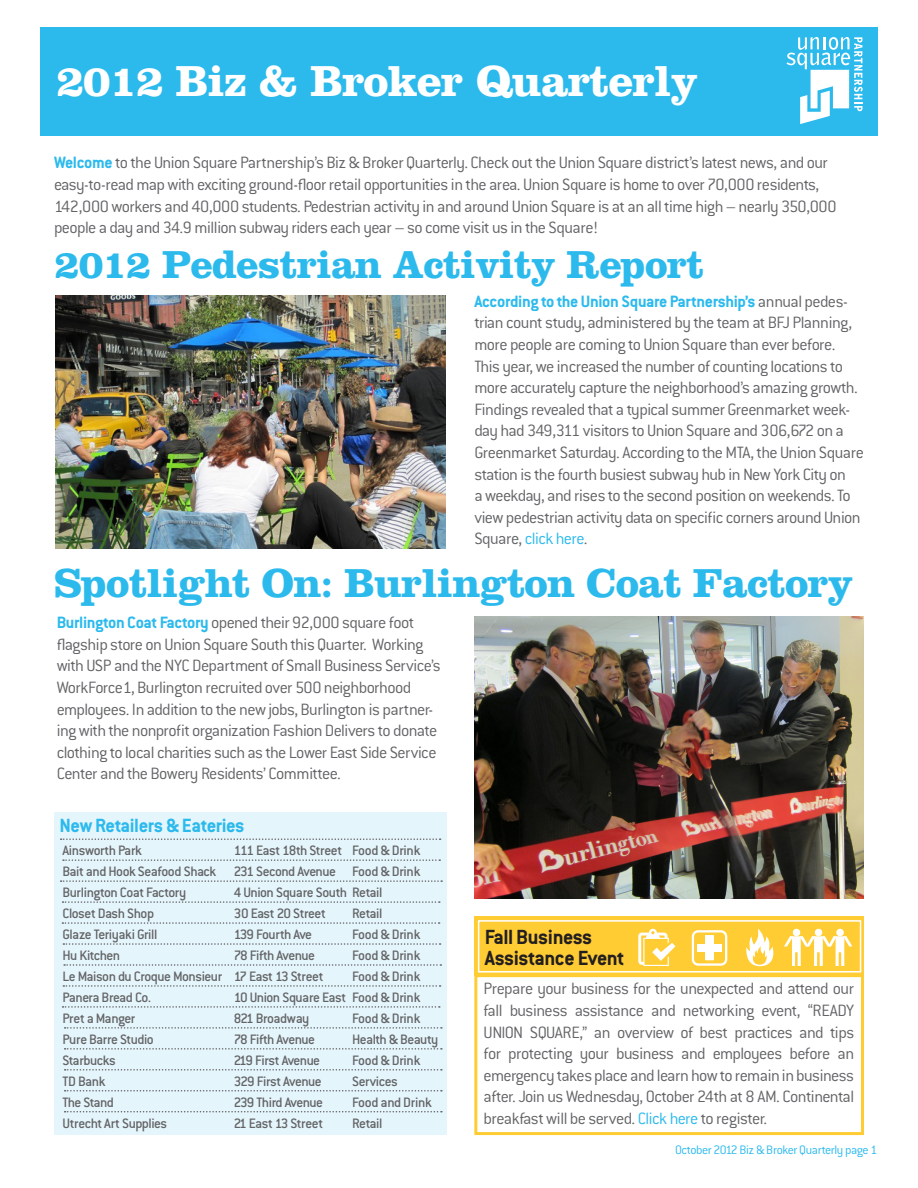
<style>
.page{position:relative;width:918px;height:1188px;background:#fff}
.page>*{position:absolute;margin:0;border:0;box-sizing:border-box;transform-origin:0 0}
.t1{font:700 45px "Clarendon LT Std";letter-spacing:-.02em;color:#fff}
.t2{font:700 42px "Clarendon LT Std";letter-spacing:-.02em;color:#2cbaed}
.t3{font:700 40.5px "Clarendon LT Std";letter-spacing:-.02em;color:#2cbaed}
.t4{font:700 22.5px "Conduit ITC Std";letter-spacing:-.02em;color:#231f20}
.t5{font:700 21px "Conduit ITC Std";letter-spacing:-.02em;color:#2cbaed}
.t6{font:300 18px/21.6px "Conduit ITC Std";letter-spacing:-.035em;color:#636466}
.t7{font:500 15px "Conduit ITC Std";letter-spacing:-.035em;color:#636466}
.t8{font:300 13.5px "Conduit ITC Std";letter-spacing:-.035em;color:#2cbaed}
.s1{font-weight:700;color:#2cbaed}
.s2{color:#2cbaed}
</style>
<div class="page">
<div style="left:40px;top:27px;width:838px;height:109px;background:#2cbaed"></div>
<svg style="left:786px;top:37px;width:77px;height:87px"></svg>
<div style="left:55px;top:812px;width:392px;height:323px;background:#e5f5fc"></div>
<div style="left:474px;top:916px;width:390px;height:60px;background:#fc3"></div>
<div style="left:474px;top:974px;width:390px;height:161px;border:3px solid #fc3"></div>
<svg style="left:63px;top:859px;width:377px;height:2px"></svg>
<svg style="left:61px;top:838px;width:380px;height:2px"></svg>
<svg style="left:61px;top:880px;width:381px;height:2px"></svg>
<svg style="left:62px;top:922px;width:378px;height:2px"></svg>
<svg style="left:63px;top:901px;width:377px;height:2px"></svg>
<svg style="left:63px;top:943px;width:378px;height:2px"></svg>
<svg style="left:64px;top:964px;width:377px;height:2px"></svg>
<svg style="left:63px;top:985px;width:378px;height:2px"></svg>
<svg style="left:63px;top:1006px;width:377px;height:2px"></svg>
<svg style="left:65px;top:1027px;width:377px;height:2px"></svg>
<svg style="left:65px;top:1048px;width:377px;height:2px"></svg>
<svg style="left:65px;top:1069px;width:377px;height:2px"></svg>
<svg style="left:65px;top:1090px;width:377px;height:2px"></svg>
<svg style="left:65px;top:1111px;width:377px;height:1px"></svg>
<img style="left:474px;top:617px;width:390px;height:282px">
<img style="left:55px;top:296px;width:391px;height:253px">
<svg style="left:638px;top:929px;width:37px;height:37px"></svg>
<div style="left:692px;top:930px;width:35px;height:36px;border:2px solid #fff;border-radius:5px"></div>
<svg style="left:697px;top:935px;width:25px;height:26px"></svg>
<svg style="left:746px;top:929px;width:28px;height:37px"></svg>
<div style="left:815px;top:929px;width:7px;height:7px;background:#fff;border-radius:50%"></div>
<div style="left:793px;top:929px;width:7px;height:7px;background:#fff;border-radius:50%"></div>
<svg style="left:784px;top:936px;width:68px;height:30px"></svg>
<div style="left:836px;top:929px;width:8px;height:7px;background:#fff;border-radius:50%"></div>
<div style="left:478px;top:920px;width:383px;height:53px;border:2px solid #fff"></div>
<h1 class="t1" style="left:57px;top:54px;width:643px">2012 Biz &amp; Broker Quarterly</h1>
<p class="t6" style="left:54px;top:152px;width:784px"><span class="s1">Welcome</span> to the Union Square Partnership’s Biz &amp; Broker Quarterly. Check out the Union Square district’s latest news, and our easy-to-read map with exciting ground-floor retail opportunities in the area. Union Square is home to over 70,000 residents, 142,000 workers and 40,000 students. Pedestrian activity in and around Union Square is at an all time high – nearly 350,000 people a day and 34.9 million subway riders each year – so come visit us in the Square!</p>
<p class="t3" style="left:55px;top:240px;width:651px">2012 Pedestrian Activity Report</p>
<p class="t6" style="left:474px;top:290px;width:391px"><span class="s1">According to the Union Square Partnership’s</span> annual pedes&shy;trian count study, administered by the team at BFJ Planning, more people are coming to Union Square than ever before.<br>This year, we increased the number of counting locations to more accurately capture the neighborhood’s amazing growth.<br>Findings revealed that a typical summer Greenmarket week&shy;day had 349,311 visitors to Union Square and 306,672 on a Greenmarket Saturday. According to the MTA, the Union Square station is the fourth busiest subway hub in New York City on<br>a weekday, and rises to the second position on weekends. To view pedestrian activity data on specific corners around Union Square, <span class="s2">click here</span>.</p>
<p class="t2" style="left:54px;top:557px;width:801px">Spotlight On: Burlington Coat Factory</p>
<p class="t6" style="left:57px;top:611px;width:386px"><span class="s1">Burlington Coat Factory</span> opened their 92,000 square foot flagship store on Union Square South this Quarter. Working with USP and the NYC Department of Small Business Service’s WorkForce1, Burlington recruited over 500 neighborhood employees. In addition to the new jobs, Burlington is partner&shy;ing with the nonprofit organization Fashion Delivers to donate clothing to local charities such as the Lower East Side Service Center and the Bowery Residents’ Committee.</p>
<p class="t5" style="left:60px;top:813px;width:187px">New Retailers &amp; Eateries</p>
<p class="t7" style="left:63px;top:841px;width:81px">Ainsworth Park</p>
<p class="t7" style="left:63px;top:862px;width:155px">Bait and Hook Seafood Shack</p>
<p class="t7" style="left:63px;top:883px;width:125px">Burlington Coat Factory</p>
<p class="t7" style="left:63px;top:904px;width:93px">Closet Dash Shop</p>
<p class="t7" style="left:63px;top:925px;width:97px">Glaze Teriyaki Grill</p>
<p class="t7" style="left:63px;top:946px;width:59px">Hu Kitchen</p>
<p class="t7" style="left:63px;top:967px;width:161px">Le Maison du Croque Monsieur</p>
<p class="t7" style="left:63px;top:988px;width:90px">Panera Bread Co.</p>
<p class="t7" style="left:63px;top:1009px;width:74px">Pret a Manger</p>
<p class="t7" style="left:63px;top:1030px;width:93px">Pure Barre Studio</p>
<p class="t7" style="left:63px;top:1051px;width:55px">Starbucks</p>
<p class="t7" style="left:63px;top:1072px;width:45px">TD Bank</p>
<p class="t7" style="left:63px;top:1093px;width:53px">The Stand</p>
<p class="t7" style="left:63px;top:1114px;width:106px">Utrecht Art Supplies</p>
<p class="t7" style="left:234px;top:841px;width:110px">111 East 18th Street</p>
<p class="t7" style="left:234px;top:862px;width:104px">231 Second Avenue</p>
<p class="t7" style="left:234px;top:883px;width:150px">4 Union Square South Retail</p>
<p class="t7" style="left:234px;top:904px;width:94px">30 East 20 Street</p>
<p class="t7" style="left:234px;top:925px;width:80px">139 Fourth Ave</p>
<p class="t7" style="left:234px;top:946px;width:83px">78 Fifth Avenue</p>
<p class="t7" style="left:234px;top:967px;width:91px">17 East 13 Street</p>
<p class="t7" style="left:234px;top:988px;width:188px">10 Union Square East Food &amp; Drink</p>
<p class="t7" style="left:234px;top:1009px;width:77px">821 Broadway</p>
<p class="t7" style="left:234px;top:1030px;width:83px">78 Fifth Avenue</p>
<p class="t7" style="left:234px;top:1051px;width:88px">219 First Avenue</p>
<p class="t7" style="left:234px;top:1072px;width:90px">329 First Avenue</p>
<p class="t7" style="left:234px;top:1093px;width:91px">239 Third Avenue</p>
<p class="t7" style="left:234px;top:1114px;width:91px">21 East 13 Street</p>
<p class="t7" style="left:352px;top:841px;width:70px">Food &amp; Drink</p>
<p class="t7" style="left:352px;top:862px;width:70px">Food &amp; Drink</p>
<p class="t7" style="left:352px;top:904px;width:32px">Retail</p>
<p class="t7" style="left:352px;top:925px;width:70px">Food &amp; Drink</p>
<p class="t7" style="left:352px;top:946px;width:70px">Food &amp; Drink</p>
<p class="t7" style="left:352px;top:967px;width:70px">Food &amp; Drink</p>
<p class="t7" style="left:352px;top:1009px;width:70px">Food &amp; Drink</p>
<p class="t7" style="left:352px;top:1030px;width:88px">Health &amp; Beauty</p>
<p class="t7" style="left:352px;top:1051px;width:70px">Food &amp; Drink</p>
<p class="t7" style="left:352px;top:1072px;width:47px">Services</p>
<p class="t7" style="left:352px;top:1093px;width:81px">Food and Drink</p>
<p class="t7" style="left:352px;top:1114px;width:32px">Retail</p>
<p class="t4" style="left:485px;top:923px;width:109px">Fall Business</p>
<p class="t4" style="left:485px;top:944px;width:141px">Assistance Event</p>
<p class="t6" style="left:484px;top:977px;width:372px;text-align:justify">Prepare your business for the unexpected and attend our fall business assistance and networking event, “READY UNION SQUARE,” an overview of best practices and tips for protecting your business and employees before an emergency takes place and learn how to remain in business after. Join us Wednesday, October 24th at 8 AM. Continental breakfast will be served. <span class="s2">Click here</span> to register.</p>
<p class="t8" style="left:675px;top:1141px;width:204px">October 2012 Biz &amp; Broker Quarterly page 1</p>
</div>
